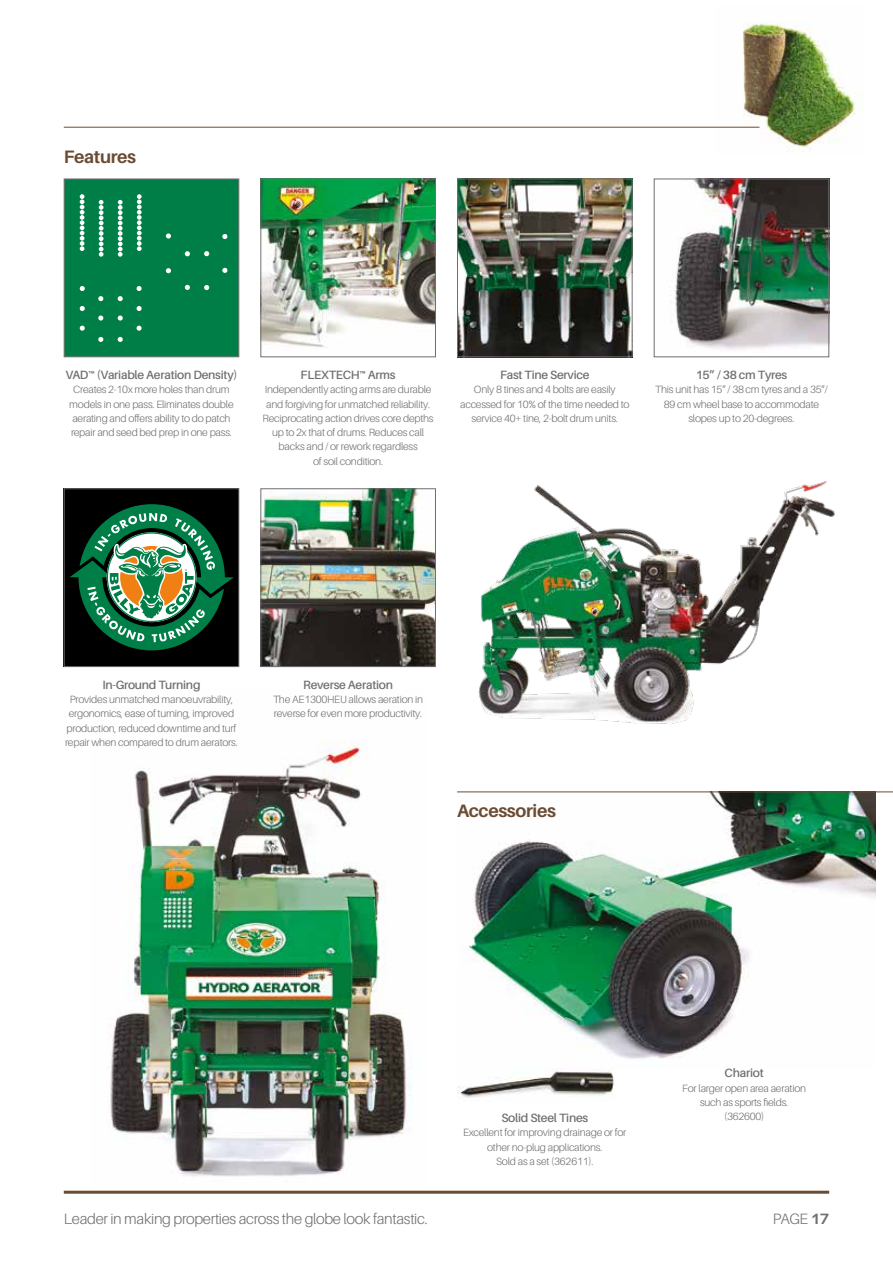
<style>
.page{position:relative;width:893px;height:1263px;background:#fff}
.page>*{position:absolute;margin:0;border:0;box-sizing:border-box;transform-origin:0 0}
.t1{font:700 18px "Aileron";letter-spacing:-.02em;color:#6b4c33}
.t2{font:300 15px "Aileron";letter-spacing:-.02em;color:#706f6f}
.t3{font:600 12px "Aileron";letter-spacing:-.02em;color:#706f6f}
.t4{font:300 10.5px/14.2px "Aileron";letter-spacing:-.02em;color:#706f6f;text-align:center}
.s1{font-weight:700}
</style>
<div class="page">
<img style="left:714px;top:23px;width:150px;height:129px">
<hr style="left:64px;top:1191px;width:765px;height:3px;background:#6b4c33">
<img style="left:457px;top:792px;width:419px;height:267px">
<img style="left:110px;top:741px;width:302px;height:436px">
<img style="left:262px;top:181px;width:172px;height:167px">
<div style="left:260px;top:179px;width:176px;height:178px;border:1px solid #706f6f"></div>
<div style="left:64px;top:179px;width:175px;height:178px;background:#007e48;border:1px solid #706f6f"></div>
<img style="left:262px;top:490px;width:172px;height:175px">
<div style="left:260px;top:488px;width:176px;height:179px;border:1px solid #706f6f"></div>
<div style="left:64px;top:488px;width:175px;height:179px;background:#000"></div>
<svg style="left:70px;top:504px;width:164px;height:146px"></svg>
<div style="left:64px;top:488px;width:175px;height:179px;border:1px solid #706f6f"></div>
<img style="left:674px;top:181px;width:153px;height:169px">
<div style="left:654px;top:179px;width:175px;height:178px;border:1px solid #706f6f"></div>
<img style="left:459px;top:181px;width:171px;height:174px">
<div style="left:457px;top:179px;width:175px;height:178px;border:1px solid #706f6f"></div>
<hr style="left:457px;top:791px;width:436px;height:1px;background:#6b4c33">
<img style="left:478px;top:481px;width:357px;height:243px">
<svg style="left:137px;top:194px;width:5px;height:57px"></svg>
<svg style="left:80px;top:194px;width:4px;height:57px"></svg>
<svg style="left:99px;top:200px;width:5px;height:57px"></svg>
<svg style="left:118px;top:200px;width:5px;height:57px"></svg>
<svg style="left:80px;top:286px;width:5px;height:5px"></svg>
<svg style="left:98px;top:296px;width:5px;height:5px"></svg>
<svg style="left:118px;top:296px;width:5px;height:5px"></svg>
<svg style="left:137px;top:286px;width:5px;height:5px"></svg>
<svg style="left:80px;top:306px;width:5px;height:5px"></svg>
<svg style="left:98px;top:315px;width:5px;height:6px"></svg>
<svg style="left:118px;top:315px;width:5px;height:6px"></svg>
<svg style="left:137px;top:306px;width:5px;height:5px"></svg>
<svg style="left:80px;top:326px;width:5px;height:5px"></svg>
<svg style="left:98px;top:337px;width:5px;height:5px"></svg>
<svg style="left:118px;top:337px;width:5px;height:5px"></svg>
<svg style="left:137px;top:326px;width:5px;height:5px"></svg>
<svg style="left:166px;top:233px;width:5px;height:6px"></svg>
<svg style="left:185px;top:251px;width:5px;height:5px"></svg>
<svg style="left:204px;top:251px;width:5px;height:5px"></svg>
<svg style="left:204px;top:285px;width:5px;height:5px"></svg>
<svg style="left:222px;top:234px;width:5px;height:5px"></svg>
<svg style="left:222px;top:268px;width:5px;height:5px"></svg>
<svg style="left:185px;top:285px;width:5px;height:5px"></svg>
<svg style="left:166px;top:268px;width:5px;height:5px"></svg>
<img style="left:457px;top:1068px;width:157px;height:30px">
<hr style="left:64px;top:127px;width:695px;height:1px;background:#6b4c33">
<h1 class="t1" style="left:64px;top:146px;width:74px">Features</h1>
<p class="t3" style="left:65px;top:368px;width:174px">VAD™ (Variable Aeration Density)</p>
<p class="t4" style="left:69px;top:383px;width:166px">Creates 2-10x more holes than drum models in one pass. Eliminates double aerating and offers ability to do patch repair and seed bed prep in one pass.</p>
<p class="t3" style="left:301px;top:368px;width:97px">FLEXTECH™ Arms</p>
<p class="t4" style="left:263px;top:383px;width:173px">Independently acting arms are durable and forgiving for unmatched reliability.<br>Reciprocating action drives core depths up to 2x that of drums. Reduces call backs and / or rework regardless<br>of soil condition.</p>
<p class="t3" style="left:500px;top:368px;width:91px">Fast Tine Service</p>
<p class="t4" style="left:460px;top:383px;width:171px">Only 8 tines and 4 bolts are easily accessed for 10% of the time needed to service 40+ tine, 2-bolt drum units.</p>
<p class="t3" style="left:696px;top:368px;width:93px">15” / 38 cm Tyres</p>
<p class="t4" style="left:655px;top:383px;width:174px">This unit has 15” / 38 cm tyres and a 35”/<br>89 cm wheel base to accommodate slopes up to 20-degrees.</p>
<p class="t3" style="left:102px;top:678px;width:100px">In-Ground Turning</p>
<p class="t4" style="left:65px;top:692px;width:174px">Provides unmatched manoeuvrability, ergonomics, ease of turning, improved production, reduced downtime and turf repair when compared to drum aerators.</p>
<p class="t3" style="left:303px;top:678px;width:91px">Reverse Aeration</p>
<p class="t4" style="left:273px;top:692px;width:152px;text-align:left">The AE1300HEU allows aeration in reverse for even more productivity.</p>
<h1 class="t1" style="left:457px;top:801px;width:100px">Accessories</h1>
<p class="t3" style="left:501px;top:1111px;width:88px">Solid Steel Tines</p>
<p class="t4" style="left:463px;top:1126px;width:165px">Excellent for improving drainage or for other no-plug applications.<br>Sold as a set (362611).</p>
<p class="t3" style="left:725px;top:1067px;width:41px">Chariot</p>
<p class="t4" style="left:682px;top:1081px;width:126px">For larger open area aeration such as sports fields. (362600)</p>
<h2 class="t2" style="left:64px;top:1210px;width:365px">Leader in making properties across the globe look fantastic.</h2>
<h2 class="t2" style="left:773px;top:1210px;width:58px">PAGE <span class="s1">17</span></h2>
</div>
